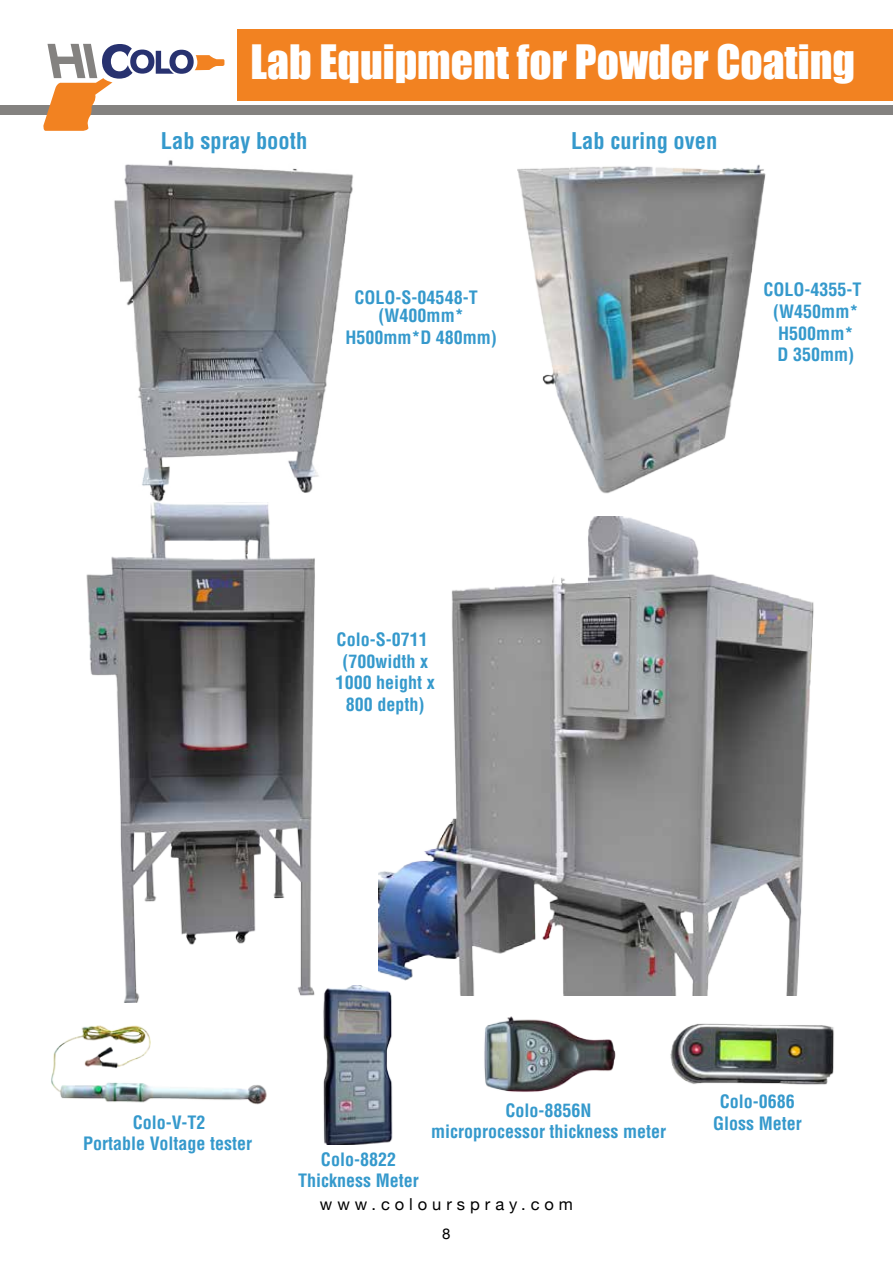
<style>
.page{position:relative;width:893px;height:1263px;background:#fff}
.page>*{position:absolute;margin:0;border:0;box-sizing:border-box;transform-origin:0 0}
.t1{font:43.5px "Impact";color:#fff}
.t2{font:700 condensed 22.5px "Helvetica";color:#3599cc}
.t3{font:700 condensed 18px/21.6px "Helvetica";color:#3599cc;text-align:center}
.t4{font:16.5px "Helvetica Neue";letter-spacing:.3em;color:#000}
.t5{font:15px "Helvetica Neue";color:#000}
</style>
<div class="page">
<div style="left:0;top:106px;width:892px;height:9px;background:#848280"></div>
<div style="left:237px;top:29px;width:655px;height:71px;background:#f28221"></div>
<svg style="left:43px;top:44px;width:181px;height:87px"></svg>
<img style="left:114px;top:160px;width:239px;height:341px">
<img style="left:517px;top:164px;width:249px;height:330px">
<img style="left:51px;top:1025px;width:216px;height:80px">
<img style="left:323px;top:1002px;width:70px;height:143px">
<img style="left:416px;top:516px;width:398px;height:479px">
<img style="left:670px;top:1023px;width:164px;height:62px">
<img style="left:484px;top:1016px;width:132px;height:76px">
<img style="left:86px;top:501px;width:330px;height:501px">
<h1 class="t1" style="left:250px;top:29px;width:606px">Lab Equipment for Powder Coating</h1>
<p class="t2" style="left:161px;top:126px;width:148px">Lab spray booth</p>
<p class="t2" style="left:570px;top:126px;width:148px">Lab curing oven</p>
<p class="t3" style="left:354px;top:288px;width:124px;line-height:18.8px">COLO-S-04548-T (W400mm*</p>
<p class="t3" style="left:345px;top:326px;width:153px">H500mm*D 480mm)</p>
<p class="t3" style="left:763px;top:279px;width:99px">COLO-4355-T (W450mm*<br>H500mm*<br>D 350mm)</p>
<p class="t3" style="left:335px;top:628px;width:100px">Colo-S-0711 (700width x<br>1000 height x<br>800 depth)</p>
<p class="t3" style="left:133px;top:1111px;width:74px">Colo-V-T2</p>
<p class="t3" style="left:83px;top:1132px;width:170px">Portable Voltage tester</p>
<p class="t3" style="left:298px;top:1148px;width:122px;line-height:21px">Colo-8822<br>Thickness Meter</p>
<p class="t3" style="left:431px;top:1099px;width:236px">Colo-8856N<br>microprocessor thickness meter</p>
<p class="t3" style="left:712px;top:1090px;width:90px">Colo-0686<br>Gloss Meter</p>
<p class="t4" style="left:320px;top:1190px;width:254px">www.colourspray.com</p>
<p class="t5" style="left:442px;top:1221px;width:10px">8</p>
</div>
